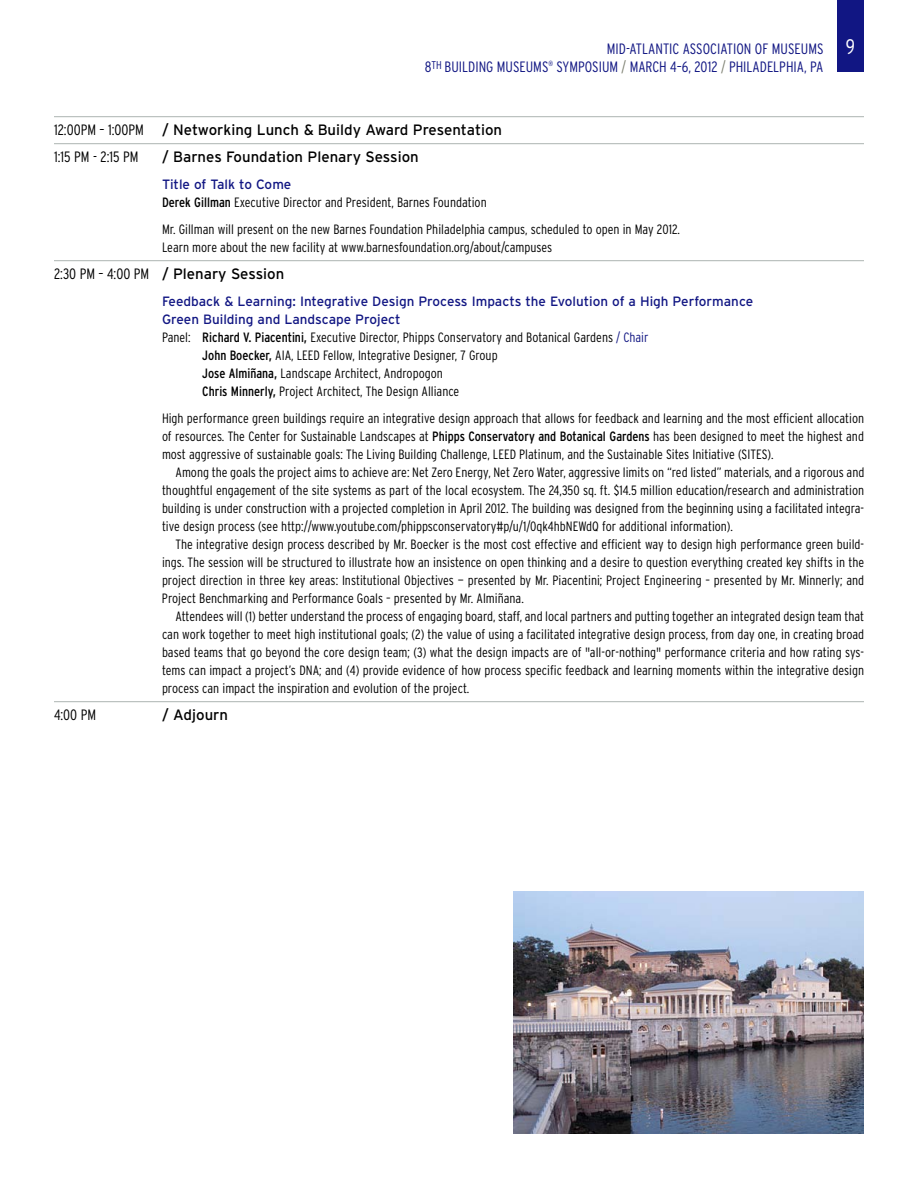
<style>
.page{position:relative;width:918px;height:1188px;background:#fff}
.page>*{position:absolute;margin:0;border:0;box-sizing:border-box;transform-origin:0 0}
.t1{font:300 condensed 21px "Interstate";color:#fff}
.t2{font:15px/27px "Interstate";color:#000}
.t3{font:300 condensed 15px/18px "Interstate";color:#111683;text-align:right}
.t4{font:300 condensed 15px "Interstate";color:#000}
.t5{font:300 condensed 13.5px/18px "Interstate";color:#000;text-align:justify}
.t6{font:13.5px "Interstate";color:#111683}
.s1{color:#7a7d6e}
.s2{font-weight:300;font-stretch:condensed}
.s3{font-weight:400;font-stretch:normal;color:#111683}
.s4{font-weight:400}
.s5{color:#111683}
</style>
<div class="page">
<hr style="left:54px;top:116px;width:810px;height:1px;background:#adb4b2">
<hr style="left:54px;top:143px;width:810px;height:1px;background:#adb4b2">
<hr style="left:54px;top:260px;width:810px;height:1px;background:#adb4b2">
<hr style="left:54px;top:701px;width:810px;height:1px;background:#adb4b2">
<div style="left:837px;top:0;width:27px;height:72px;background:#111683"></div>
<img style="left:513px;top:891px;width:351px;height:243px">
<p class="t3" style="left:425px;top:40px;width:400px">MID-ATLANTIC ASSOCIATION OF MUSEUMS<br>8<sup>TH</sup> BUILDING MUSEUMS<sup>®</sup> SYMPOSIUM <span class="s1">/</span> MARCH 4–6, 2012 <span class="s1">/</span> PHILADELPHIA, PA</p>
<h1 class="t1" style="left:846px;top:34px;width:11px">9</h1>
<p class="t2" style="left:54px;top:116px;width:450px"><span class="s2">12:00PM – 1:00PM</span> / Networking Lunch &amp; Buildy Award Presentation<br><span class="s2">1:15 PM - 2:15 PM</span></p>
<p class="t2" style="left:162px;top:143px;width:258px">/ Barnes Foundation Plenary Session</p>
<p class="t5" style="left:162px;top:175px;width:326px"><span class="s3">Title of Talk to Come<br></span><span class="s4">Derek Gillman</span> Executive Director and President, Barnes Foundation</p>
<p class="t5" style="left:162px;top:220px;width:520px">Mr. Gillman will present on the new Barnes Foundation Philadelphia campus, scheduled to open in May 2012.<br>Learn more about the new facility at www.barnesfoundation.org/about/campuses</p>
<p class="t2" style="left:54px;top:260px;width:232px"><span class="s2">2:30 PM – 4:00 PM</span> / Plenary Session</p>
<p class="t6" style="left:162px;top:293px;width:593px">Feedback &amp; Learning: Integrative Design Process Impacts the Evolution of a High Performance</p>
<p class="t6" style="left:162px;top:311px;width:240px">Green Building and Landscape Project</p>
<p class="t5" style="left:162px;top:328px;width:488px">Panel: <span class="s4">Richard V. Piacentini,</span> Executive Director, Phipps Conservatory and Botanical Gardens <span class="s5">/ Chair</span></p>
<p class="t5" style="left:202px;top:346px;width:297px"><span class="s4">John Boecker,</span> AIA, LEED Fellow, Integrative Designer, 7 Group</p>
<p class="t5" style="left:202px;top:364px;width:242px"><span class="s4">Jose Almiñana,</span> Landscape Architect, Andropogon</p>
<p class="t5" style="left:202px;top:382px;width:259px"><span class="s4">Chris Minnerly,</span> Project Architect, The Design Alliance</p>
<p class="t5" style="left:162px;top:409px;width:704px">High performance green buildings require an integrative design approach that allows for feedback and learning and the most efficient allocation of resources. The Center for Sustainable Landscapes at <span class="s4">Phipps Conservatory and Botanical Gardens</span> has been designed to meet the highest and most aggressive of sustainable goals: The Living Building Challenge, LEED Platinum, and the Sustainable Sites Initiative (SITES).</p>
<p class="t5" style="left:162px;top:463px;width:704px;text-indent:14px">Among the goals the project aims to achieve are: Net Zero Energy, Net Zero Water, aggressive limits on “red listed” materials, and a rigorous and thoughtful engagement of the site systems as part of the local ecosystem. The 24,350 sq. ft. $14.5 million education/research and administration building is under construction with a projected completion in April 2012. The building was designed from the beginning using a facilitated integra&shy;tive design process (see http://www.youtube.com/phippsconservatory#p/u/1/0qk4hbNEWdQ for additional information).</p>
<p class="t5" style="left:162px;top:535px;width:704px;text-indent:14px">The integrative design process described by Mr. Boecker is the most cost effective and efficient way to design high performance green build&shy;ings. The session will be structured to illustrate how an insistence on open thinking and a desire to question everything created key shifts in the project direction in three key areas: Institutional Objectives — presented by Mr. Piacentini; Project Engineering – presented by Mr. Minnerly; and Project Benchmarking and Performance Goals – presented by Mr. Almiñana.</p>
<p class="t5" style="left:162px;top:607px;width:704px;text-indent:13px">Attendees will (1) better understand the process of engaging board, staff, and local partners and putting together an integrated design team that can work together to meet high institutional goals; (2) the value of using a facilitated integrative design process, from day one, in creating broad based teams that go beyond the core design team; (3) what the design impacts are of "all-or-nothing" performance criteria and how rating sys&shy;tems can impact a project’s DNA; and (4) provide evidence of how process specific feedback and learning moments within the integrative design process can impact the inspiration and evolution of the project.</p>
<p class="t4" style="left:54px;top:706px;width:44px">4:00 PM</p>
<p class="t2" style="left:162px;top:701px;width:68px">/ Adjourn</p>
</div>
